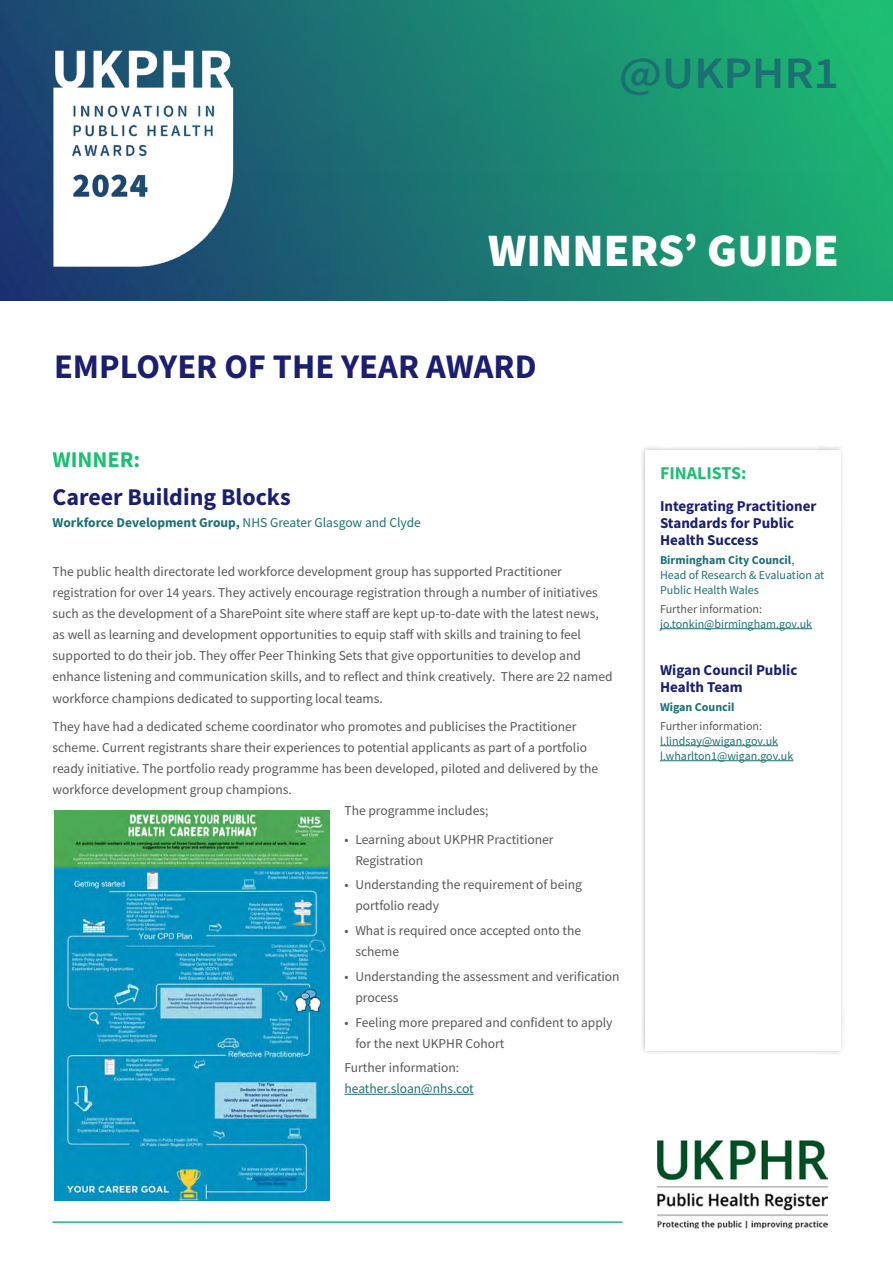
<style>
.page{position:relative;width:893px;height:1263px;background:#fff}
.page>*{position:absolute;margin:0;border:0;box-sizing:border-box;transform-origin:0 0}
.t1{font:900 46.5px "Source Sans Pro";color:#fff}
.t2{font:600 45px "Source Sans Pro";letter-spacing:-.005em;color:#1c7073;scale:1.1 1}
.t3{font:700 34.5px "Source Sans Pro";color:#1c1f70}
.t4{font:700 24px "Source Sans Pro";color:#1c1f70}
.t5{font:700 22.5px "Source Sans Pro";color:#1cbf73}
.t6{font:700 18px "Source Sans Pro";color:#1cbf73}
.t7{font:700 15px/17.2px "Source Sans Pro";color:#1c1f70}
.t8{font:13.5px/21px "Source Sans Pro";color:#575756}
.t9{font:700 13.5px "Source Sans Pro";color:#1c7073}
.t10{font:13.5px "Source Sans Pro";color:#1c7073}
.t11{font:12px/15px "Source Sans Pro";color:#1c7073}
.t12{font:12px "Source Sans Pro";color:#575756}
.t13{font:700 12px "Source Sans Pro";color:#1c7073}
.s1{font-weight:400}
.s2{font-weight:700}
</style>
<div class="page">
<div style="left:640px;top:445px;width:205px;height:610px;background:#000;opacity:.25"></div>
<div style="left:645px;top:450px;width:195px;height:600px;background:#fff"></div>
<img style="left:657px;top:1140px;width:171px;height:88px">
<hr style="left:660px;top:628px;width:152px;height:1px;background:#1c7073">
<hr style="left:660px;top:745px;width:118px;height:1px;background:#1c7073">
<hr style="left:660px;top:760px;width:133px;height:1px;background:#1c7073">
<hr style="left:344px;top:1094px;width:130px;height:1px;background:#1c7073">
<hr style="left:52px;top:1221px;width:570px;height:2px;background:#1cbf73">
<img style="left:0;top:0;width:893px;height:300px">
<img style="left:47px;top:47px;width:190px;height:223px">
<img style="left:54px;top:810px;width:275px;height:390px">
<h2 class="t2" style="left:619px;top:43px;width:202px">@UKPHR1</h2>
<h1 class="t1" style="left:488px;top:218px;width:352px">WINNERS’ GUIDE</h1>
<h3 class="t3" style="left:54px;top:344px;width:484px">EMPLOYER OF THE YEAR AWARD</h3>
<h3 class="t5" style="left:52px;top:444px;width:89px">WINNER:</h3>
<h3 class="t4" style="left:52px;top:481px;width:240px">Career Building Blocks</h3>
<p class="t9" style="left:52px;top:513px;width:370px">Workforce Development Group, <span class="s1">NHS Greater Glasgow and Clyde</span></p>
<p class="t8" style="left:52px;top:561px;width:561px">The public health directorate led workforce development group has supported Practitioner registration for over 14 years. They actively encourage registration through a number of initiatives such as the development of a SharePoint site where staff are kept up-to-date with the latest news, as well as learning and development opportunities to equip staff with skills and training to feel supported to do their job. They offer Peer Thinking Sets that give opportunities to develop and enhance listening and communication skills, and to reflect and think creatively. There are 22 named workforce champions dedicated to supporting local teams.</p>
<p class="t8" style="left:52px;top:716px;width:525px">They have had a dedicated scheme coordinator who promotes and publicises the Practitioner</p>
<p class="t8" style="left:52px;top:737px;width:536px">scheme. Current registrants share their experiences to potential applicants as part of a portfolio</p>
<p class="t8" style="left:52px;top:758px;width:547px">ready initiative. The portfolio ready programme has been developed, piloted and delivered by the</p>
<p class="t8" style="left:52px;top:779px;width:241px">workforce development group champions.</p>
<p class="t8" style="left:344px;top:800px;width:145px">The programme includes;</p>
<p class="t8" style="left:355px;top:828px;width:200px;text-indent:-11px">• Learning about UKPHR Practitioner<br>Registration</p>
<p class="t8" style="left:355px;top:874px;width:228px;text-indent:-11px">• Understanding the requirement of being portfolio ready</p>
<p class="t8" style="left:355px;top:920px;width:227px;text-indent:-11px">• What is required once accepted onto the scheme</p>
<p class="t8" style="left:355px;top:966px;width:266px;text-indent:-11px">• Understanding the assessment and verification process</p>
<p class="t8" style="left:355px;top:1011px;width:259px;text-indent:-11px">• Feeling more prepared and confident to apply for the next UKPHR Cohort</p>
<p class="t8" style="left:344px;top:1057px;width:116px">Further information:</p>
<p class="t10" style="left:344px;top:1080px;width:131px">heather.sloan@nhs.cot</p>
<h3 class="t6" style="left:660px;top:460px;width:88px">FINALISTS:</h3>
<p class="t7" style="left:660px;top:497px;width:158px">Integrating Practitioner<br>Standards for Public<br>Health Success</p>
<p class="t11" style="left:660px;top:552px;width:166px"><span class="s2">Birmingham City Council</span>,<br>Head of Research &amp; Evaluation at<br>Public Health Wales</p>
<p class="t12" style="left:660px;top:601px;width:103px">Further information:</p>
<p class="t11" style="left:660px;top:616px;width:154px">jo.tonkin@birmingham.gov.uk</p>
<p class="t7" style="left:660px;top:661px;width:139px">Wigan Council Public<br>Health Team</p>
<p class="t13" style="left:660px;top:699px;width:76px">Wigan Council</p>
<p class="t12" style="left:660px;top:718px;width:103px">Further information:</p>
<p class="t11" style="left:660px;top:733px;width:135px">l.lindsay@wigan.gov.uk l.wharlton1@wigan.gov.uk</p>
</div>
